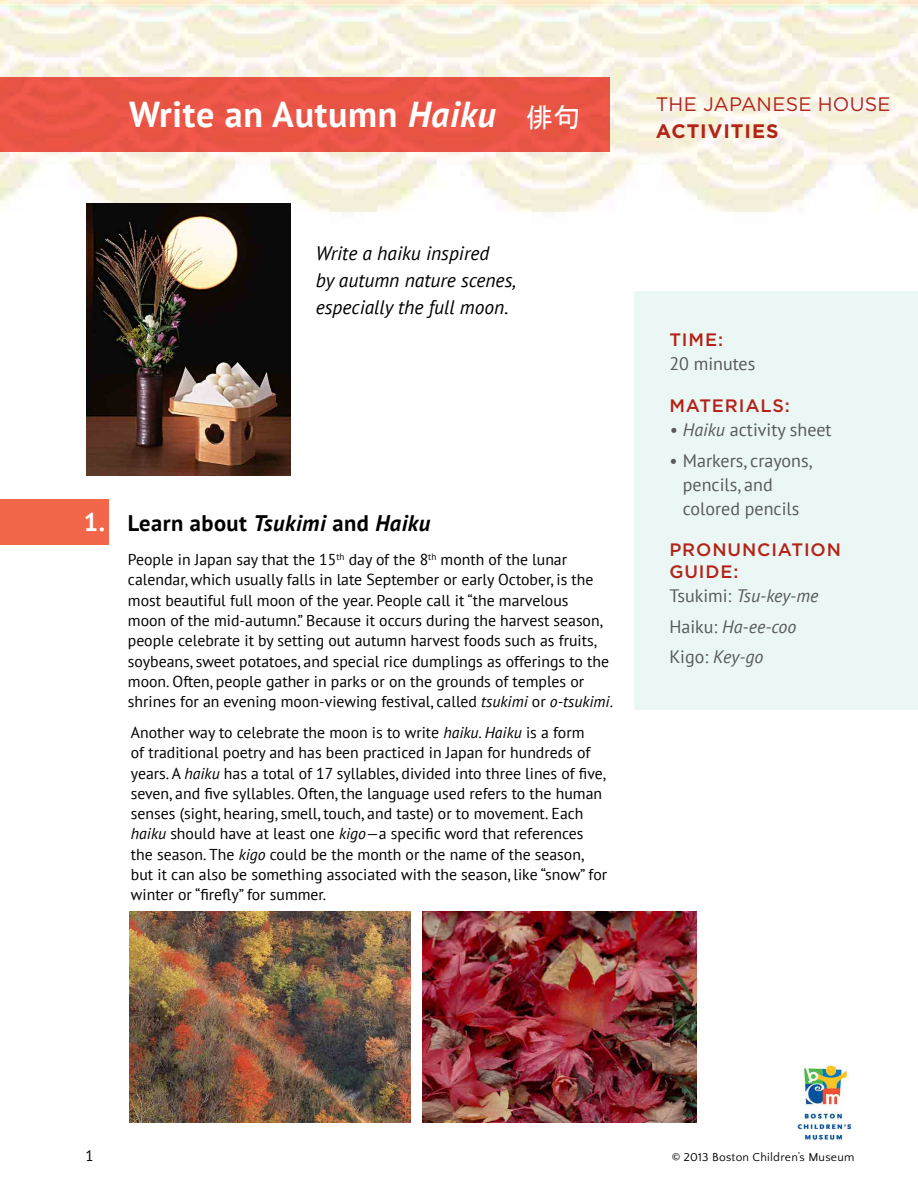
<style>
.page{position:relative;width:918px;height:1188px;background:#fff}
.page>*{position:absolute;margin:0;border:0;box-sizing:border-box;transform-origin:0 0}
.t1{font:700 36px "PT Sans";letter-spacing:.02em;color:#fff}
.t2{font:700 25.5px "PT Sans";color:#fff}
.t3{font:700 22.5px "PT Sans";letter-spacing:.02em;color:#000}
.t4{font:italic 19.5px/27px "PT Sans";color:#000}
.t5{font:19.5px "Gotham";letter-spacing:.015em;color:#b32317}
.t6{font:700 19.5px "Gotham";letter-spacing:.05em;color:#b32317}
.t7{font:18px/24px "PT Sans";color:#58595b}
.t8{font:italic 18px/30.8px "PT Sans";color:#58595b}
.t9{font:500 18px/21.6px "Gotham";letter-spacing:.05em;color:#b32317}
.t10{font:15.75px/20.2px "PT Sans";color:#000}
.t11{font:15px "PT Sans";color:#000}
.t12{font:12px "Quattrocento Sans";letter-spacing:.02em;color:#000}
.s1{font-style:italic}
.s2{font-family:"MS Gothic";font-weight:400;font-size:27px}
.s3{font-style:normal}
</style>
<div class="page">
<img style="left:1px;top:0;width:917px;height:243px">
<img style="left:797px;top:1066px;width:54px;height:75px">
<div style="left:0;top:500px;width:109px;height:45px;background:#f26649"></div>
<div style="left:634px;top:291px;width:284px;height:418px;background:#ebf7f5"></div>
<div style="left:0;top:77px;width:610px;height:75px;background:#e85546"></div>
<img style="left:129px;top:912px;width:282px;height:210px">
<img style="left:86px;top:204px;width:204px;height:272px">
<img style="left:422px;top:912px;width:275px;height:210px">
<h1 class="t1" style="left:129px;top:90px;width:453px">Write an Autumn <span class="s1">Haiku</span> <span class="s2">俳句</span></h1>
<p class="t4" style="left:316px;top:239px;width:202px">Write a haiku inspired<br>by autumn nature scenes, especially the full moon.</p>
<h2 class="t2" style="left:84px;top:505px;width:23px">1.</h2>
<h3 class="t3" style="left:128px;top:509px;width:304px">Learn about <span class="s1">Tsukimi</span> and <span class="s1">Haiku</span></h3>
<p class="t10" style="left:128px;top:549px;width:487px">People in Japan say that the 15<sup>th</sup> day of the 8<sup>th</sup> month of the lunar calendar, which usually falls in late September or early October, is the most beautiful full moon of the year. People call it “the marvelous<br>moon of the mid-autumn.” Because it occurs during the harvest season, people celebrate it by setting out autumn harvest foods such as fruits, soybeans, sweet potatoes, and special rice dumplings as offerings to the moon. Often, people gather in parks or on the grounds of temples or shrines for an evening moon-viewing festival, called <span class="s1">tsukimi</span> or <span class="s1">o-tsukimi</span>.</p>
<p class="t10" style="left:131px;top:722px;width:478px">Another way to celebrate the moon is to write <span class="s1">haiku</span>. <span class="s1">Haiku</span> is a form<br>of traditional poetry and has been practiced in Japan for hundreds of years. A <span class="s1">haiku</span> has a total of 17 syllables, divided into three lines of five, seven, and five syllables. Often, the language used refers to the human senses (sight, hearing, smell, touch, and taste) or to movement. Each <span class="s1">haiku</span> should have at least one <span class="s1">kigo</span>—a specific word that references the season. The <span class="s1">kigo</span> could be the month or the name of the season, but it can also be something associated with the season, like “snow” for winter or “firefly” for summer.</p>
<p class="t5" style="left:656px;top:91px;width:236px">THE JAPANESE HOUSE</p>
<p class="t6" style="left:656px;top:118px;width:124px">ACTIVITIES</p>
<p class="t9" style="left:669px;top:329px;width:55px">TIME:</p>
<p class="t7" style="left:669px;top:351px;width:88px">20 minutes</p>
<p class="t9" style="left:669px;top:394px;width:122px">MATERIALS:</p>
<p class="t7" style="left:669px;top:417px;width:164px"><span class="s1">• Haiku</span> activity sheet</p>
<p class="t7" style="left:683px;top:448px;width:131px;text-indent:-14px">• Markers, crayons, pencils, and colored pencils</p>
<p class="t9" style="left:669px;top:539px;width:173px">PRONUNCIATION<br>GUIDE:</p>
<p class="t8" style="left:669px;top:580px;width:151px"><span class="s3">Tsukimi:</span> Tsu-key-me<br><span class="s3">Haiku:</span> Ha-ee-coo<br><span class="s3">Kigo:</span> Key-go</p>
<p class="t11" style="left:86px;top:1146px;width:10px">1</p>
<p class="t12" style="left:672px;top:1151px;width:184px">© 2013 Boston Children’s Museum</p>
</div>
